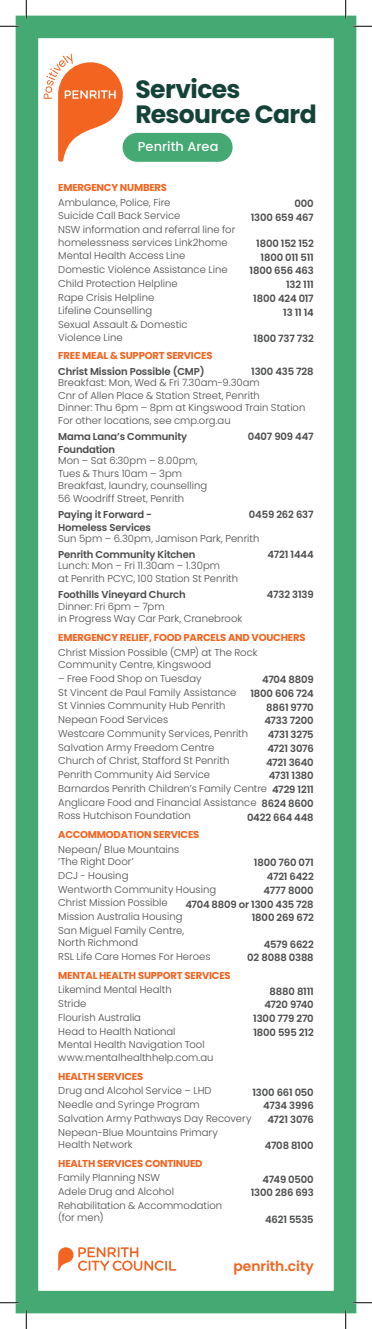
<style>
.page{position:relative;width:372px;height:1329px;background:#fff}
.page>*{position:absolute;margin:0;border:0;box-sizing:border-box;transform-origin:0 0}
.t1{font:700 25px/25px "Poppins";letter-spacing:-.025em;color:#154238}
.t2{font:600 13.75px "Poppins";color:#f36421}
.t3{font:500 12.88px "Poppins";letter-spacing:.005em;color:#fff}
.t4{font:300 10px/12.5px "Poppins";color:#4b4c4d}
.t5{font:600 10px "Poppins";letter-spacing:-.015em;color:#4b4c4d}
.t6{font:700 10px "Poppins";letter-spacing:-.02em;color:#f36421}
.s1{font-weight:600}
</style>
<div class="page">
<div style="left:16px;top:16px;width:340px;height:1296px;border:22px solid #44a973"></div>
<svg style="left:58px;top:1247px;width:118px;height:23px"></svg>
<div style="left:122px;top:133px;width:110px;height:29px;background:#44a973;border-radius:14px"></div>
<svg style="left:44px;top:54px;width:79px;height:108px"></svg>
<svg style="left:0;top:25px;width:19px;height:2px"></svg>
<svg style="left:353px;top:25px;width:18px;height:2px"></svg>
<svg style="left:0;top:1301px;width:19px;height:2px"></svg>
<svg style="left:353px;top:1301px;width:18px;height:2px"></svg>
<svg style="left:25px;top:0;width:2px;height:19px"></svg>
<svg style="left:25px;top:1309px;width:2px;height:19px"></svg>
<svg style="left:344px;top:0;width:2px;height:19px"></svg>
<svg style="left:344px;top:1309px;width:2px;height:19px"></svg>
<h1 class="t1" style="left:135px;top:77px;width:183px">Services<br>Resource Card</h1>
<p class="t3" style="left:138px;top:139px;width:82px">Penrith Area</p>
<p class="t6" style="left:58px;top:181px;width:110px">EMERGENCY NUMBERS</p>
<p class="t4" style="left:58px;top:196px;width:113px">Ambulance, Police, Fire</p>
<p class="t5" style="left:294px;top:197px;width:21px">000</p>
<p class="t4" style="left:58px;top:209px;width:124px">Suicide Call Back Service</p>
<p class="t5" style="left:250px;top:211px;width:64px">1300 659 467</p>
<p class="t4" style="left:58px;top:223px;width:178px">NSW information and referral line for homelessness services Link2home</p>
<p class="t5" style="left:256px;top:237px;width:59px">1800 152 152</p>
<p class="t4" style="left:58px;top:249px;width:128px">Mental Health Access Line</p>
<p class="t5" style="left:260px;top:251px;width:55px">1800 011 511</p>
<p class="t4" style="left:58px;top:263px;width:171px">Domestic Violence Assistance Line</p>
<p class="t5" style="left:249px;top:265px;width:66px">1800 656 463</p>
<p class="t4" style="left:58px;top:277px;width:121px">Child Protection Helpline</p>
<p class="t5" style="left:286px;top:279px;width:29px">132 111</p>
<p class="t4" style="left:58px;top:291px;width:97px">Rape Crisis Helpline</p>
<p class="t5" style="left:253px;top:292px;width:62px">1800 424 017</p>
<p class="t4" style="left:58px;top:304px;width:95px">Lifeline Counselling</p>
<p class="t5" style="left:283px;top:306px;width:32px">13 11 14</p>
<p class="t4" style="left:58px;top:318px;width:131px">Sexual Assault &amp; Domestic<br>Violence Line</p>
<p class="t5" style="left:253px;top:332px;width:62px">1800 737 732</p>
<p class="t6" style="left:58px;top:350px;width:156px">FREE MEAL &amp; SUPPORT SERVICES</p>
<p class="t5" style="left:58px;top:366px;width:148px">Christ Mission Possible (CMP)</p>
<p class="t5" style="left:251px;top:366px;width:64px">1300 435 728</p>
<p class="t4" style="left:58px;top:376px;width:248px">Breakfast: Mon, Wed &amp; Fri 7.30am-9.30am<br>Cnr of Allen Place &amp; Station Street, Penrith<br>Dinner: Thu 6pm – 8pm at Kingswood Train Station For other locations, see cmp.org.au</p>
<p class="t5" style="left:58px;top:431px;width:130px">Mama Lana’s Community</p>
<p class="t5" style="left:247px;top:431px;width:67px">0407 909 447</p>
<p class="t5" style="left:58px;top:443px;width:58px">Foundation</p>
<p class="t4" style="left:58px;top:454px;width:150px">Mon – Sat 6:30pm – 8.00pm,<br>Tues &amp; Thurs 10am – 3pm<br>Breakfast, laundry, counselling<br>56 Woodriff Street, Penrith</p>
<p class="t5" style="left:58px;top:508px;width:95px">Paying it Forward -</p>
<p class="t5" style="left:249px;top:508px;width:66px">0459 262 637</p>
<p class="t5" style="left:58px;top:521px;width:94px">Homeless Services</p>
<p class="t4" style="left:58px;top:532px;width:202px">Sun 5pm – 6.30pm, Jamison Park, Penrith</p>
<p class="t5" style="left:58px;top:549px;width:138px">Penrith Community Kitchen</p>
<p class="t5" style="left:267px;top:549px;width:48px">4721 1444</p>
<p class="t4" style="left:58px;top:559px;width:181px">Lunch: Mon – Fri 11.30am – 1.30pm<br>at Penrith PCYC, 100 Station St Penrith</p>
<p class="t5" style="left:58px;top:589px;width:129px">Foothills Vineyard Church</p>
<p class="t5" style="left:266px;top:589px;width:48px">4732 3139</p>
<p class="t4" style="left:58px;top:600px;width:185px">Dinner: Fri 6pm – 7pm<br>in Progress Way Car Park, Cranebrook</p>
<p class="t6" style="left:58px;top:631px;width:248px">EMERGENCY RELIEF, FOOD PARCELS AND VOUCHERS</p>
<p class="t4" style="left:58px;top:645px;width:201px">Christ Mission Possible (CMP) at The Rock<br>Community Centre, Kingswood</p>
<p class="t4" style="left:58px;top:672px;width:145px">– Free Food Shop on Tuesday</p>
<p class="t5" style="left:262px;top:673px;width:53px">4704 8809</p>
<p class="t4" style="left:58px;top:685px;width:179px">St Vincent de Paul Family Assistance</p>
<p class="t5" style="left:250px;top:687px;width:65px">1800 606 724</p>
<p class="t4" style="left:58px;top:699px;width:169px">St Vinnies Community Hub Penrith</p>
<p class="t5" style="left:266px;top:701px;width:49px">8861 9770</p>
<p class="t4" style="left:58px;top:713px;width:111px">Nepean Food Services</p>
<p class="t5" style="left:264px;top:714px;width:51px">4733 7200</p>
<p class="t4" style="left:58px;top:727px;width:191px">Westcare Community Services, Penrith</p>
<p class="t5" style="left:267px;top:728px;width:47px">4731 3275</p>
<p class="t4" style="left:58px;top:740px;width:157px">Salvation Army Freedom Centre</p>
<p class="t5" style="left:267px;top:742px;width:48px">4721 3076</p>
<p class="t4" style="left:58px;top:754px;width:172px">Church of Christ, Stafford St Penrith</p>
<p class="t5" style="left:266px;top:756px;width:49px">4721 3640</p>
<p class="t4" style="left:58px;top:768px;width:153px">Penrith Community Aid Service</p>
<p class="t4" style="left:58px;top:769px;width:257px;text-align:right"><span class="s1">4731 1380<br></span>Barnardos Penrith Children’s Family Centre <span class="s1">4729 1211</span></p>
<p class="t4" style="left:58px;top:795px;width:257px;line-height:13.8px">Anglicare Food and Financial Assistance <span class="s1">8624 8600<br></span>Ross Hutchison Foundation</p>
<p class="t5" style="left:247px;top:811px;width:68px">0422 664 448</p>
<p class="t6" style="left:58px;top:828px;width:142px">ACCOMMODATION SERVICES</p>
<p class="t4" style="left:58px;top:842px;width:122px">Nepean/ Blue Mountains ‘The Right Door’</p>
<p class="t5" style="left:253px;top:856px;width:61px">1800 760 071</p>
<p class="t4" style="left:58px;top:869px;width:72px">DCJ - Housing</p>
<p class="t5" style="left:266px;top:870px;width:48px">4721 6422</p>
<p class="t4" style="left:58px;top:882px;width:159px">Wentworth Community Housing</p>
<p class="t5" style="left:263px;top:884px;width:52px">4777 8000</p>
<p class="t4" style="left:58px;top:896px;width:111px">Christ Mission Possible</p>
<p class="t5" style="left:185px;top:898px;width:130px">4704 8809 or 1300 435 728</p>
<p class="t4" style="left:58px;top:910px;width:126px">Mission Australia Housing</p>
<p class="t5" style="left:251px;top:911px;width:63px">1800 269 672</p>
<p class="t4" style="left:58px;top:924px;width:127px">San Miguel Family Centre,<br>North Richmond</p>
<p class="t5" style="left:263px;top:938px;width:51px">4579 6622</p>
<p class="t4" style="left:58px;top:950px;width:154px">RSL Life Care Homes For Heroes</p>
<p class="t5" style="left:247px;top:951px;width:68px">02 8088 0388</p>
<p class="t6" style="left:58px;top:969px;width:174px">MENTAL HEALTH SUPPORT SERVICES</p>
<p class="t4" style="left:58px;top:983px;width:115px">Likemind Mental Health</p>
<p class="t5" style="left:269px;top:985px;width:46px">8880 8111</p>
<p class="t4" style="left:58px;top:997px;width:30px">Stride</p>
<p class="t5" style="left:264px;top:998px;width:51px">4720 9740</p>
<p class="t4" style="left:58px;top:1011px;width:84px">Flourish Australia</p>
<p class="t5" style="left:253px;top:1012px;width:62px">1300 779 270</p>
<p class="t4" style="left:58px;top:1024px;width:119px">Head to Health National</p>
<p class="t5" style="left:253px;top:1026px;width:62px">1800 595 212</p>
<p class="t4" style="left:58px;top:1038px;width:157px">Mental Health Navigation Tool www.mentalhealthhelp.com.au</p>
<p class="t6" style="left:58px;top:1069px;width:86px">HEALTH SERVICES</p>
<p class="t4" style="left:58px;top:1084px;width:155px">Drug and Alcohol Service – LHD</p>
<p class="t5" style="left:252px;top:1086px;width:63px">1300 661 050</p>
<p class="t4" style="left:58px;top:1098px;width:143px">Needle and Syringe Program</p>
<p class="t5" style="left:263px;top:1099px;width:52px">4734 3996</p>
<p class="t4" style="left:58px;top:1111px;width:194px">Salvation Army Pathways Day Recovery</p>
<p class="t5" style="left:267px;top:1113px;width:48px">4721 3076</p>
<p class="t4" style="left:58px;top:1125px;width:161px">Nepean-Blue Mountains Primary<br>Health Network</p>
<p class="t5" style="left:265px;top:1139px;width:50px">4708 8100</p>
<p class="t6" style="left:58px;top:1157px;width:146px">HEALTH SERVICES CONTINUED</p>
<p class="t4" style="left:58px;top:1171px;width:103px">Family Planning NSW</p>
<p class="t5" style="left:262px;top:1173px;width:53px">4749 0500</p>
<p class="t4" style="left:58px;top:1185px;width:117px">Adele Drug and Alcohol</p>
<p class="t5" style="left:250px;top:1186px;width:64px">1300 286 693</p>
<p class="t4" style="left:58px;top:1198px;width:165px">Rehabilitation &amp; Accommodation (for men)</p>
<p class="t5" style="left:265px;top:1213px;width:50px">4621 5535</p>
<h2 class="t2" style="left:233px;top:1257px;width:82px">penrith.city</h2>
</div>
